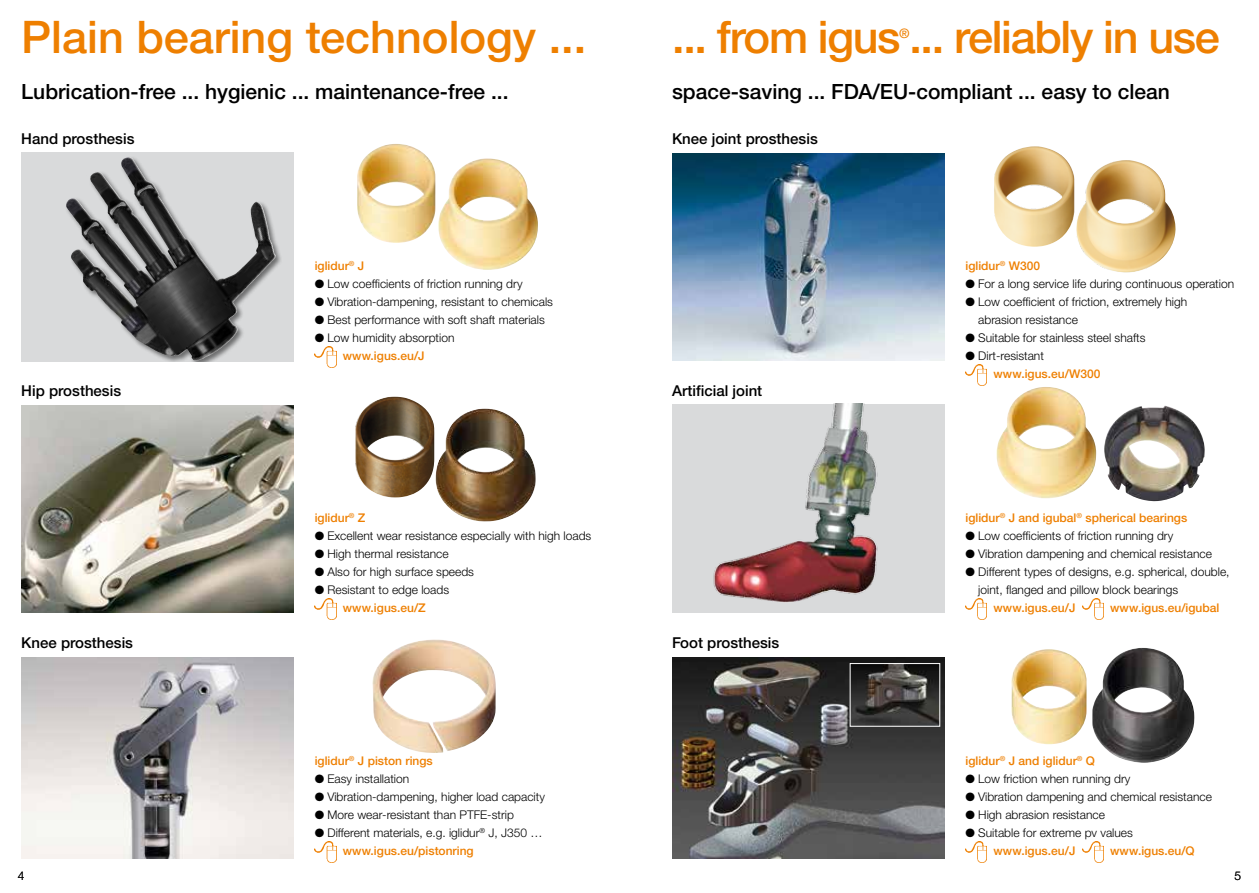
<style>
.page{position:relative;width:1259px;height:893px;background:#fff}
.page>*{position:absolute;margin:0;border:0;box-sizing:border-box;transform-origin:0 0}
.t1{font:500 45px "Helvetica Neue LTW1 G";letter-spacing:-.03em;color:#ee7f00}
.t2{font:500 45px "Helvetica Neue LTW1 G";color:#ee7f00}
.t3{font:500 21px "Helvetica Neue LTW1 G";color:#000}
.t4{font:500 15px "Helvetica Neue LTW1 G";color:#000}
.t5{font:500 13.05px "Helvetica Neue LTW1 G";color:#ee7f00}
.t6{font:300 12px/18px "Helvetica Neue LTW1 G";color:#000}
.t7{font:500 12px/18px "Helvetica Neue LTW1 G";color:#ee7f00}
.s1{font-weight:500;color:#ee7f00}
.s2{color:#000}
.s3{font-weight:300;color:#000}
</style>
<div class="page">
<img style="left:672px;top:153px;width:272px;height:207px">
<img style="left:21px;top:405px;width:272px;height:207px">
<div style="left:672px;top:404px;width:272px;height:208px;background:#d9dadb"></div>
<img style="left:713px;top:404px;width:165px;height:198px">
<img style="left:21px;top:657px;width:272px;height:202px">
<img style="left:672px;top:657px;width:272px;height:202px">
<img style="left:852px;top:665px;width:86px;height:59px">
<div style="left:850px;top:663px;width:90px;height:63px;border:1px solid #fff"></div>
<img style="left:355px;top:397px;width:79px;height:101px">
<img style="left:435px;top:409px;width:101px;height:113px">
<img style="left:372px;top:639px;width:124px;height:114px">
<img style="left:1092px;top:648px;width:102px;height:115px">
<img style="left:1011px;top:649px;width:75px;height:95px">
<img style="left:996px;top:387px;width:100px;height:111px">
<img style="left:1104px;top:406px;width:101px;height:96px">
<img style="left:994px;top:146px;width:80px;height:101px">
<img style="left:1076px;top:160px;width:100px;height:113px">
<div style="left:21px;top:152px;width:272px;height:209px;background:#d9dadb"></div>
<div style="left:65px;top:156px;width:218px;height:205px;background:#000;opacity:.5"></div>
<img style="left:121px;top:157px;width:56px;height:111px">
<img style="left:357px;top:144px;width:78px;height:99px">
<img style="left:438px;top:158px;width:100px;height:112px">
<img style="left:965px;top:842px;width:21px;height:20px">
<img style="left:1082px;top:842px;width:21px;height:20px">
<img style="left:965px;top:599px;width:21px;height:20px">
<img style="left:1082px;top:599px;width:21px;height:20px">
<img style="left:965px;top:365px;width:21px;height:20px">
<img style="left:315px;top:599px;width:21px;height:20px">
<img style="left:315px;top:842px;width:21px;height:20px">
<img style="left:315px;top:347px;width:21px;height:20px">
<h1 class="t2" style="left:21px;top:10px;width:566px">Plain bearing technology ...</h1>
<h1 class="t1" style="left:672px;top:10px;width:549px">... from igus ... reliably in use</h1>
<p class="t5" style="left:899px;top:26px;width:12px">®</p>
<h2 class="t3" style="left:21px;top:79px;width:489px">Lubrication-free ... hygienic ... maintenance-free ...</h2>
<h2 class="t3" style="left:672px;top:79px;width:499px">space-saving ... FDA/EU-compliant ... easy to clean</h2>
<p class="t4" style="left:21px;top:130px;width:115px">Hand prosthesis</p>
<p class="t4" style="left:672px;top:130px;width:147px">Knee joint prosthesis</p>
<p class="t7" style="left:315px;top:257px;width:51px">iglidur<sup>®</sup> J</p>
<p class="t6" style="left:315px;top:275px;width:209px">● Low coefficients of friction running dry</p>
<p class="t6" style="left:315px;top:293px;width:240px">● Vibration-dampening, resistant to chemicals</p>
<p class="t6" style="left:315px;top:311px;width:231px">● Best performance with soft shaft materials</p>
<p class="t6" style="left:315px;top:329px;width:141px;text-align:center">● Low humidity absorption <span class="s1">www.igus.eu/J</span></p>
<p class="t4" style="left:21px;top:382px;width:101px">Hip prosthesis</p>
<p class="t4" style="left:672px;top:382px;width:92px">Artificial joint</p>
<p class="t7" style="left:315px;top:509px;width:52px">iglidur<sup>®</sup> Z</p>
<p class="t6" style="left:315px;top:527px;width:278px">● Excellent wear resistance especially with high loads</p>
<p class="t6" style="left:315px;top:545px;width:135px">● High thermal resistance</p>
<p class="t6" style="left:315px;top:563px;width:161px">● Also for high surface speeds</p>
<p class="t6" style="left:315px;top:581px;width:136px;text-align:center">● Resistant to edge loads <span class="s1">www.igus.eu/Z</span></p>
<p class="t4" style="left:21px;top:634px;width:113px">Knee prosthesis</p>
<p class="t4" style="left:672px;top:634px;width:109px">Foot prosthesis</p>
<p class="t7" style="left:315px;top:752px;width:120px">iglidur<sup>®</sup> J piston rings</p>
<p class="t6" style="left:315px;top:770px;width:96px">● Easy installation</p>
<p class="t6" style="left:315px;top:788px;width:232px">● Vibration-dampening, higher load capacity</p>
<p class="t6" style="left:315px;top:806px;width:201px">● More wear-resistant than PTFE-strip</p>
<p class="t6" style="left:343px;top:824px;width:201px;text-indent:-28px">● Different materials, e.g. iglidur<sup>®</sup> J, J350 … <span class="s1">www.igus.eu/pistonring</span></p>
<p class="t7" style="left:965px;top:257px;width:76px">iglidur<sup>®</sup> W300</p>
<p class="t6" style="left:965px;top:275px;width:270px">● For a long service life during continuous operation</p>
<p class="t6" style="left:978px;top:293px;width:210px;text-indent:-13px">● Low coefficient of friction, extremely high abrasion resistance</p>
<p class="t6" style="left:965px;top:329px;width:181px">● Suitable for stainless steel shafts</p>
<p class="t7" style="left:993px;top:347px;width:108px;text-indent:-28px"><span class="s2">●</span> <span class="s3">Dirt-resistant </span>www.igus.eu/W300</p>
<p class="t7" style="left:965px;top:509px;width:223px">iglidur<sup>®</sup> J and igubal<sup>®</sup> spherical bearings</p>
<p class="t6" style="left:965px;top:527px;width:209px">● Low coefficients of friction running dry</p>
<p class="t6" style="left:965px;top:545px;width:248px">● Vibration dampening and chemical resistance</p>
<p class="t6" style="left:978px;top:563px;width:253px;text-indent:-13px">● Different types of designs, e.g. spherical, double, joint, flanged and pillow block bearings</p>
<p class="t7" style="left:993px;top:599px;width:83px">www.igus.eu/J</p>
<p class="t7" style="left:1110px;top:599px;width:111px">www.igus.eu/igubal</p>
<p class="t7" style="left:965px;top:752px;width:131px">iglidur<sup>®</sup> J and iglidur<sup>®</sup> Q</p>
<p class="t6" style="left:965px;top:770px;width:166px">● Low friction when running dry</p>
<p class="t6" style="left:965px;top:788px;width:248px">● Vibration dampening and chemical resistance</p>
<p class="t6" style="left:965px;top:806px;width:141px">● High abrasion resistance</p>
<p class="t6" style="left:993px;top:824px;width:141px;text-indent:-28px">● Suitable for extreme pv values <span class="s1">www.igus.eu/J</span></p>
<p class="t7" style="left:1110px;top:842px;width:86px">www.igus.eu/Q</p>
<p class="t6" style="left:18px;top:867px;width:8px">4</p>
<p class="t6" style="left:1234px;top:867px;width:8px">5</p>
</div>
